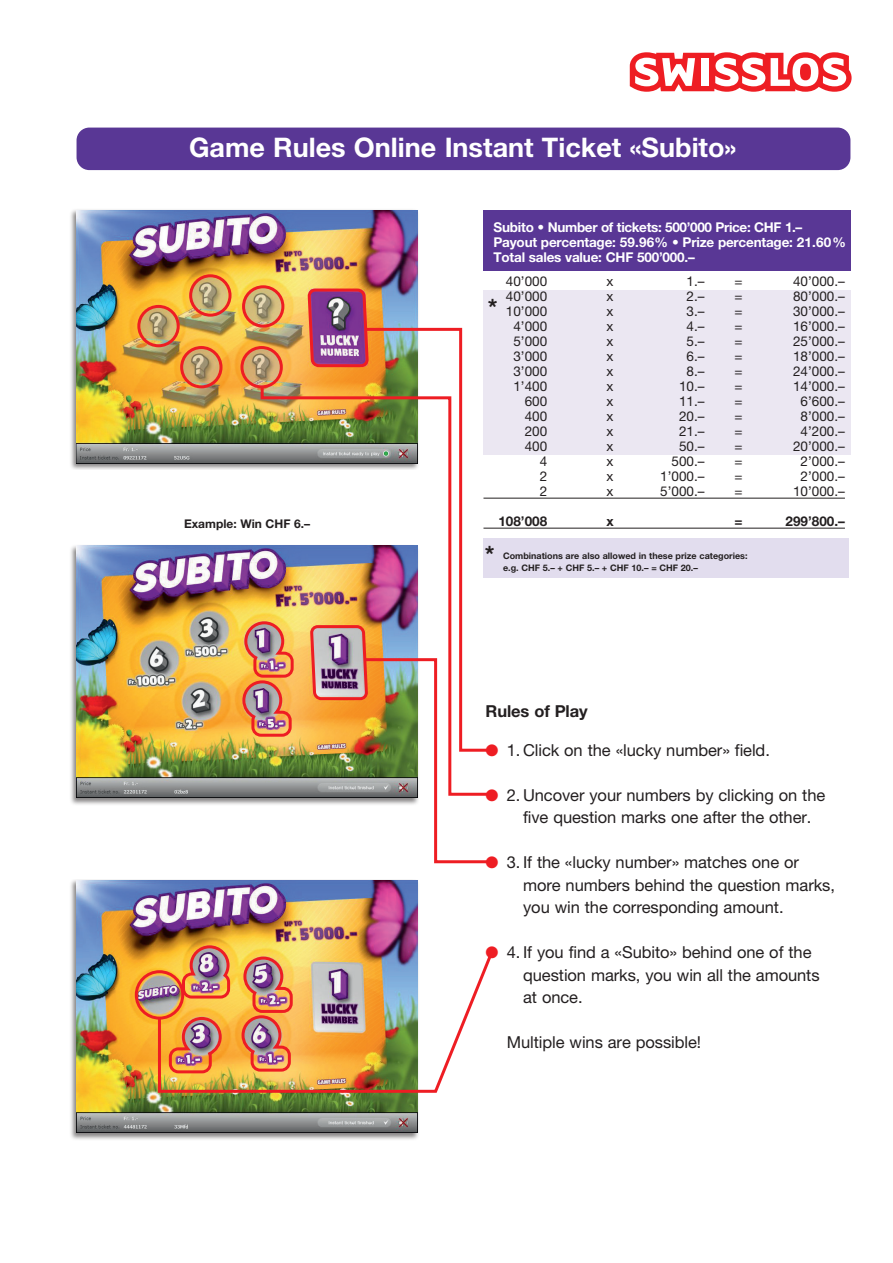
<style>
.page{position:relative;width:893px;height:1263px;background:#fff}
.page>*{position:absolute;margin:0;border:0;box-sizing:border-box;transform-origin:0 0}
.t1{font:700 27px "Helvetica Neue CE";color:#fff}
.t2{font:700 24px "Helvetica Neue CE";color:#231f20}
.t3{font:16.5px/22.5px "Helvetica Neue CE";letter-spacing:-.005em;color:#231f20}
.t4{font:700 16.5px "Helvetica Neue CE";letter-spacing:-.005em;color:#231f20}
.t5{font:13.5px "Helvetica Neue CE";color:#231f20}
.t6{font:700 13.5px/15px "Helvetica Neue CE";letter-spacing:-.015em;color:#fff}
.t7{font:700 13.5px "Helvetica Neue CE";color:#231f20}
.t8{font:700 12px "Helvetica Neue CE";color:#231f20}
.t9{font:700 9px/12px "Helvetica Neue CE";color:#231f20}
.s1{color:#ee1d23}
</style>
<div class="page">
<div style="left:483px;top:290px;width:367px;height:164px;background:#ebe7f2"></div>
<div style="left:77px;top:128px;width:773px;height:42px;background:#593795;border-radius:13px"></div>
<hr style="left:483px;top:498px;width:362px;height:1px;background:#231f20">
<hr style="left:483px;top:528px;width:362px;height:1px;background:#231f20">
<div style="left:483px;top:210px;width:368px;height:61px;background:#593795"></div>
<div style="left:483px;top:539px;width:366px;height:39px;background:#e2ddee"></div>
<svg style="left:630px;top:52px;width:222px;height:40px"></svg>
<div style="left:69px;top:544px;width:350px;height:262px;background:#231f20;opacity:.55"></div>
<img style="left:77px;top:545px;width:234px;height:253px">
<div style="left:69px;top:208px;width:350px;height:262px;background:#231f20;opacity:.55"></div>
<img style="left:77px;top:210px;width:341px;height:253px">
<svg style="left:362px;top:326px;width:133px;height:213px"></svg>
<img style="left:259px;top:384px;width:235px;height:413px">
<img style="left:309px;top:287px;width:59px;height:82px">
<div style="left:189px;top:274px;width:43px;height:43px;border:3px solid #ee1d23;border-radius:50%"></div>
<div style="left:137px;top:305px;width:43px;height:42px;border:3px solid #ee1d23;border-radius:50%"></div>
<div style="left:242px;top:285px;width:42px;height:43px;border:3px solid #ee1d23;border-radius:50%"></div>
<div style="left:240px;top:346px;width:43px;height:42px;border:3px solid #ee1d23;border-radius:50%"></div>
<div style="left:180px;top:346px;width:42px;height:42px;border:3px solid #ee1d23;border-radius:50%"></div>
<img style="left:241px;top:620px;width:54px;height:118px">
<div style="left:69px;top:879px;width:350px;height:261px;background:#231f20;opacity:.55"></div>
<img style="left:77px;top:880px;width:341px;height:253px">
<div style="left:135px;top:970px;width:49px;height:49px;border:3px solid #ee1d23;border-radius:50%"></div>
<svg style="left:180px;top:944px;width:52px;height:5px"></svg>
<img style="left:156px;top:949px;width:337px;height:145px">
<img style="left:311px;top:624px;width:183px;height:240px">
<h1 class="t1" style="left:189px;top:131px;width:549px">Game Rules Online Instant Ticket «Subito»</h1>
<p class="t8" style="left:184px;top:517px;width:128px">Example: Win CHF 6.–</p>
<p class="t6" style="left:493px;top:220px;width:354px">Subito • Number of tickets: 500’000 Price: CHF 1.–<br>Payout percentage: 59.96% • Prize percentage: 21.60%<br>Total sales value: CHF 500’000.–</p>
<p class="t5" style="left:506px;top:273px;width:43px">40’000</p>
<p class="t5" style="left:606px;top:273px;width:8px">x</p>
<p class="t5" style="left:687px;top:273px;width:20px">1.–</p>
<p class="t5" style="left:735px;top:273px;width:10px">=</p>
<p class="t5" style="left:793px;top:273px;width:53px">40’000.–</p>
<p class="t5" style="left:506px;top:288px;width:43px">40’000</p>
<p class="t5" style="left:606px;top:288px;width:8px">x</p>
<p class="t5" style="left:687px;top:288px;width:20px">2.–</p>
<p class="t5" style="left:735px;top:288px;width:10px">=</p>
<p class="t5" style="left:793px;top:288px;width:53px">80’000.–</p>
<p class="t5" style="left:506px;top:303px;width:43px">10’000</p>
<p class="t5" style="left:606px;top:303px;width:8px">x</p>
<p class="t5" style="left:687px;top:303px;width:20px">3.–</p>
<p class="t5" style="left:735px;top:303px;width:10px">=</p>
<p class="t5" style="left:793px;top:303px;width:53px">30’000.–</p>
<p class="t5" style="left:513px;top:318px;width:35px">4’000</p>
<p class="t5" style="left:606px;top:318px;width:8px">x</p>
<p class="t5" style="left:687px;top:318px;width:20px">4.–</p>
<p class="t5" style="left:735px;top:318px;width:10px">=</p>
<p class="t5" style="left:793px;top:318px;width:53px">16’000.–</p>
<p class="t5" style="left:513px;top:333px;width:35px">5’000</p>
<p class="t5" style="left:606px;top:333px;width:8px">x</p>
<p class="t5" style="left:687px;top:333px;width:20px">5.–</p>
<p class="t5" style="left:735px;top:333px;width:10px">=</p>
<p class="t5" style="left:793px;top:333px;width:53px">25’000.–</p>
<p class="t5" style="left:513px;top:348px;width:35px">3’000</p>
<p class="t5" style="left:606px;top:348px;width:8px">x</p>
<p class="t5" style="left:687px;top:348px;width:20px">6.–</p>
<p class="t5" style="left:735px;top:348px;width:10px">=</p>
<p class="t5" style="left:793px;top:348px;width:53px">18’000.–</p>
<p class="t5" style="left:513px;top:363px;width:35px">3’000</p>
<p class="t5" style="left:606px;top:363px;width:8px">x</p>
<p class="t5" style="left:687px;top:363px;width:20px">8.–</p>
<p class="t5" style="left:735px;top:363px;width:10px">=</p>
<p class="t5" style="left:793px;top:363px;width:53px">24’000.–</p>
<p class="t5" style="left:513px;top:378px;width:35px">1’400</p>
<p class="t5" style="left:606px;top:378px;width:8px">x</p>
<p class="t5" style="left:679px;top:378px;width:27px">10.–</p>
<p class="t5" style="left:735px;top:378px;width:10px">=</p>
<p class="t5" style="left:793px;top:378px;width:53px">14’000.–</p>
<p class="t5" style="left:525px;top:393px;width:24px">600</p>
<p class="t5" style="left:606px;top:393px;width:8px">x</p>
<p class="t5" style="left:679px;top:393px;width:27px">11.–</p>
<p class="t5" style="left:735px;top:393px;width:10px">=</p>
<p class="t5" style="left:801px;top:393px;width:46px">6’600.–</p>
<p class="t5" style="left:525px;top:408px;width:24px">400</p>
<p class="t5" style="left:606px;top:408px;width:8px">x</p>
<p class="t5" style="left:679px;top:408px;width:27px">20.–</p>
<p class="t5" style="left:735px;top:408px;width:10px">=</p>
<p class="t5" style="left:801px;top:408px;width:46px">8’000.–</p>
<p class="t5" style="left:525px;top:423px;width:24px">200</p>
<p class="t5" style="left:606px;top:423px;width:8px">x</p>
<p class="t5" style="left:679px;top:423px;width:27px">21.–</p>
<p class="t5" style="left:735px;top:423px;width:10px">=</p>
<p class="t5" style="left:801px;top:423px;width:46px">4’200.–</p>
<p class="t5" style="left:525px;top:438px;width:24px">400</p>
<p class="t5" style="left:606px;top:438px;width:8px">x</p>
<p class="t5" style="left:679px;top:438px;width:27px">50.–</p>
<p class="t5" style="left:735px;top:438px;width:10px">=</p>
<p class="t5" style="left:793px;top:438px;width:53px">20’000.–</p>
<p class="t5" style="left:540px;top:453px;width:9px">4</p>
<p class="t5" style="left:606px;top:453px;width:8px">x</p>
<p class="t5" style="left:672px;top:453px;width:35px">500.–</p>
<p class="t5" style="left:735px;top:453px;width:10px">=</p>
<p class="t5" style="left:801px;top:453px;width:46px">2’000.–</p>
<p class="t5" style="left:540px;top:468px;width:9px">2</p>
<p class="t5" style="left:606px;top:468px;width:8px">x</p>
<p class="t5" style="left:660px;top:468px;width:46px">1’000.–</p>
<p class="t5" style="left:735px;top:468px;width:10px">=</p>
<p class="t5" style="left:801px;top:468px;width:46px">2’000.–</p>
<p class="t5" style="left:540px;top:483px;width:9px">2</p>
<p class="t5" style="left:606px;top:483px;width:8px">x</p>
<p class="t5" style="left:660px;top:483px;width:46px">5’000.–</p>
<p class="t5" style="left:735px;top:483px;width:10px">=</p>
<p class="t5" style="left:793px;top:483px;width:53px">10’000.–</p>
<p class="t7" style="left:498px;top:512px;width:50px">108’008</p>
<p class="t7" style="left:606px;top:512px;width:9px">x</p>
<p class="t7" style="left:735px;top:512px;width:10px">=</p>
<p class="t7" style="left:786px;top:512px;width:61px">299’800.–</p>
<h2 class="t2" style="left:488px;top:292px;width:11px">*</h2>
<h2 class="t2" style="left:485px;top:540px;width:11px">*</h2>
<p class="t9" style="left:503px;top:549px;width:246px">Combinations are also allowed in these prize categories: e.g. CHF 5.– + CHF 5.– + CHF 10.– = CHF 20.–</p>
<p class="t4" style="left:485px;top:700px;width:104px">Rules of Play</p>
<p class="t3" style="left:485px;top:739px;width:286px"><span class="s1">●</span> 1. Click on the «lucky number» field.</p>
<p class="t3" style="left:523px;top:784px;width:304px;text-indent:-38px"><span class="s1">●</span> 2. Uncover your numbers by clicking on the five question marks one after the other.</p>
<p class="t3" style="left:523px;top:851px;width:313px;text-indent:-38px"><span class="s1">●</span> 3. If the «lucky number» matches one or more numbers behind the question marks, you win the corresponding amount.</p>
<p class="t3" style="left:523px;top:941px;width:298px;text-indent:-38px"><span class="s1">●</span> 4. If you find a «Subito» behind one of the question marks, you win all the amounts at once.</p>
<p class="t3" style="left:507px;top:1031px;width:196px">Multiple wins are possible!</p>
</div>
